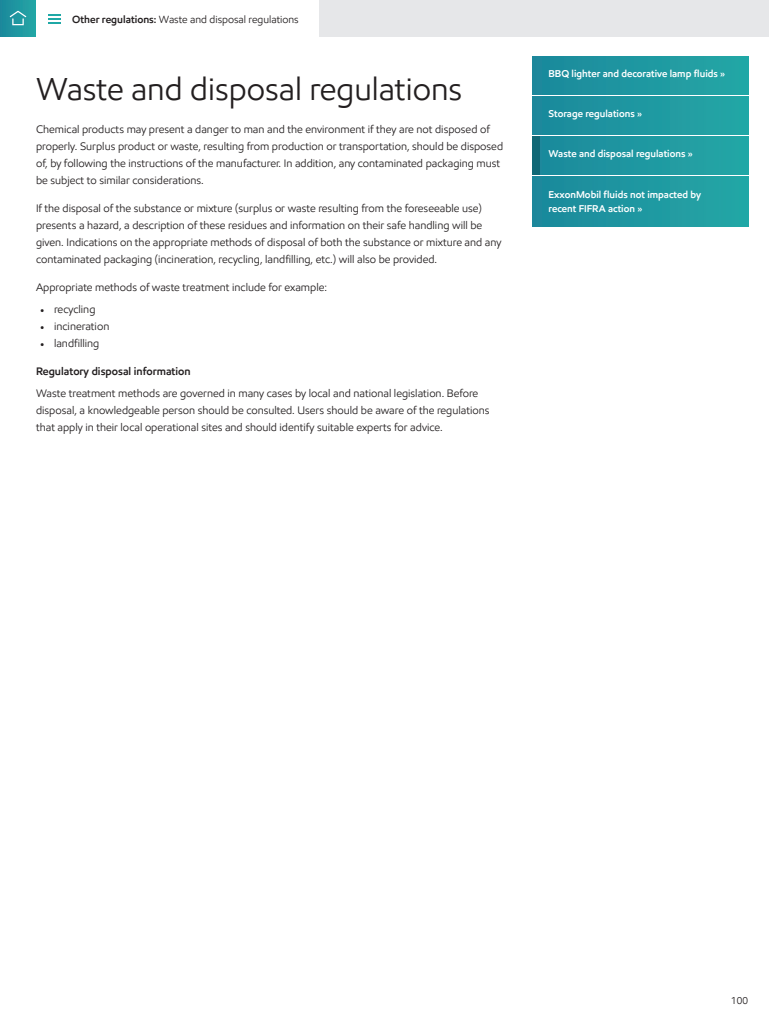
<style>
.page{position:relative;width:769px;height:1024px;background:#fff}
.page>*{position:absolute;margin:0;border:0;box-sizing:border-box;transform-origin:0 0}
.t1{font:32px "E Mprint";color:#231f20}
.t2{font:11px/17px "E Mprint";color:#231f20}
.t3{font:600 11px "E Mprint";color:#231f20}
.t4{font:10.5px "E Mprint";color:#231f20}
.t5{font:600 10px/14px "E Mprint";color:#fff}
.t6{font:10px "E Mprint";color:#231f20}
.s1{font-weight:600}
.s2{font-family:"Minion Pro"}
</style>
<div class="page">
<div style="left:0;top:0;width:36px;height:36px;background:linear-gradient(to right,#1a889c,#24a5a5)"></div>
<div style="left:12px;top:18px;width:12px;height:7px;border:1px solid #fff"></div>
<svg style="left:9px;top:10px;width:18px;height:8px"></svg>
<div style="left:532px;top:136px;width:216px;height:38px;background:linear-gradient(to right,#1a889c,#24a7a6)"></div>
<div style="left:155px;top:0;width:613px;height:36px;background:#e6e7e9"></div>
<div style="left:36px;top:0;width:282px;height:40px;background:#fff"></div>
<svg style="left:48px;top:14px;width:12px;height:10px"></svg>
<div style="left:532px;top:136px;width:7px;height:38px;background:#106876"></div>
<div style="left:532px;top:176px;width:216px;height:50px;background:linear-gradient(to right,#1b889c,#24a7a6)"></div>
<div style="left:532px;top:56px;width:216px;height:38px;background:linear-gradient(to right,#1b889c,#24a7a6)"></div>
<div style="left:532px;top:96px;width:216px;height:38px;background:linear-gradient(to right,#1b889c,#24a7a6)"></div>
<p class="t4" style="left:72px;top:13px;width:228px"><span class="s1">Other regulations:</span> Waste and disposal regulations</p>
<p class="t1" style="left:36px;top:69px;width:427px">Waste and disposal regulations</p>
<p class="t2" style="left:36px;top:121px;width:468px">Chemical products may present a danger to man and the environment if they are not disposed of properly. Surplus product or waste, resulting from production or transportation, should be disposed of, by following the instructions of the manufacturer. In addition, any contaminated packaging must be subject to similar considerations.</p>
<p class="t2" style="left:36px;top:200px;width:466px">If the disposal of the substance or mixture (surplus or waste resulting from the foreseeable use) presents a hazard, a description of these residues and information on their safe handling will be given. Indications on the appropriate methods of disposal of both the substance or mixture and any contaminated packaging (incineration, recycling, landfilling, etc.) will also be provided.</p>
<p class="t2" style="left:36px;top:279px;width:292px">Appropriate methods of waste treatment include for example:</p>
<p class="t2" style="left:40px;top:301px;width:57px"><span class="s2">•</span> recycling</p>
<p class="t2" style="left:40px;top:318px;width:71px"><span class="s2">•</span> incineration</p>
<p class="t2" style="left:40px;top:335px;width:61px"><span class="s2">•</span> landfilling</p>
<p class="t3" style="left:36px;top:365px;width:156px">Regulatory disposal information</p>
<p class="t2" style="left:36px;top:385px;width:455px">Waste treatment methods are governed in many cases by local and national legislation. Before disposal, a knowledgeable person should be consulted. Users should be aware of the regulations that apply in their local operational sites and should identify suitable experts for advice.</p>
<p class="t5" style="left:548px;top:67px;width:178px">BBQ lighter and decorative lamp fluids »</p>
<p class="t5" style="left:548px;top:107px;width:95px">Storage regulations »</p>
<p class="t5" style="left:548px;top:147px;width:146px">Waste and disposal regulations »</p>
<p class="t5" style="left:548px;top:187px;width:154px">ExxonMobil fluids not impacted by recent FIFRA action »</p>
<p class="t6" style="left:731px;top:994px;width:18px">100</p>
</div>
